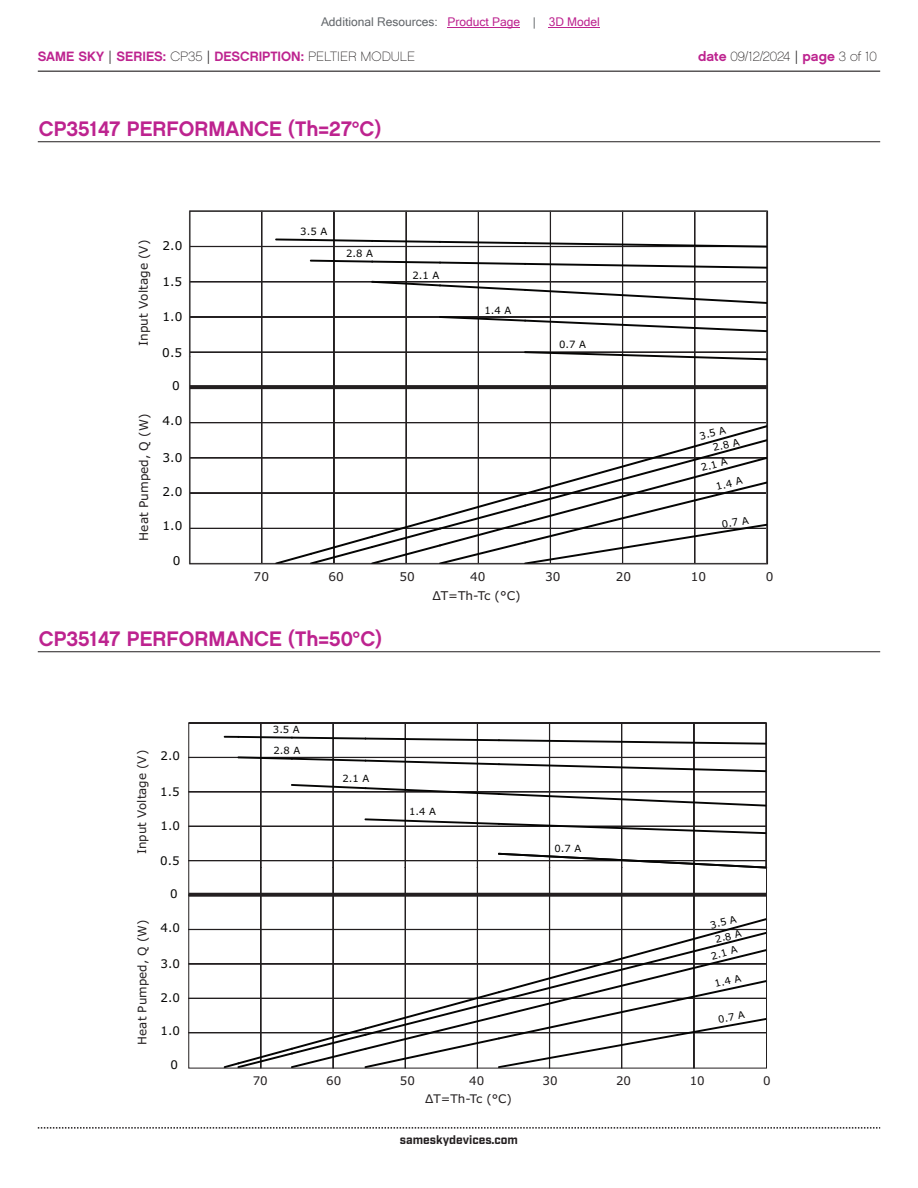
<style>
.page{position:relative;width:918px;height:1188px;background:#fff}
.page>*{position:absolute;margin:0;border:0;box-sizing:border-box;transform-origin:0 0}
.t1{font:21px "Chalet New York Nineteen Sixty";color:#bd238f}
.t2{font:13.5px "Chalet New York Nineteen Sixty";color:#bd238f}
.t3{font:13.5px "Chalet Paris Nineteen Sixty";letter-spacing:-.005em;color:#231f20}
.t4{font:12.15px "Verdana";color:#231f20}
.t5{font:12.15px "Verdana";color:#050504}
.t6{font:12px "Microsoft Sans Serif";color:#63676b}
.t7{font:700 12px "Industry";color:#231f20}
.t8{font:11.85px "Verdana";color:#231f20}
.t9{font:11.85px "Verdana";color:#050504}
.t10{font:10.05px "Verdana";color:#050504}
.t11{font:9.9px/20.7px "Verdana";color:#050504}
.s1{color:#bd238f}
.s2{font-family:"Industry";color:#231f20}
.s3{font-family:"Chalet Paris Nineteen Sixty";color:#231f20}
.s4{font-family:"Chalet New York Nineteen Sixty";color:#bd238f}
.s5{font-family:"Industry"}
</style>
<div class="page">
<hr style="left:38px;top:71px;width:842px;height:1px;background:#231f20">
<svg style="left:38px;top:1127px;width:842px;height:2px"></svg>
<svg style="left:191px;top:213px;width:575px;height:349px"></svg>
<svg style="left:191px;top:385px;width:575px;height:4px;background:#282425"></svg>
<hr style="left:38px;top:141px;width:842px;height:1px;background:#231f20">
<svg style="left:190px;top:724px;width:575px;height:343px"></svg>
<hr style="left:497px;top:868px;width:24px;height:2px;background:#fff">
<svg style="left:190px;top:893px;width:575px;height:4px;background:#322f30"></svg>
<hr style="left:38px;top:651px;width:842px;height:1px;background:#231f20">
<hr style="left:448px;top:27px;width:72px;height:1px;background:#bd238f">
<hr style="left:549px;top:27px;width:51px;height:1px;background:#bd238f">
<p class="t6" style="left:321px;top:15px;width:280px">Additional Resources: <span class="s1">Product Page</span> | <span class="s1">3D Model</span></p>
<p class="t2" style="left:38px;top:47px;width:379px">SAME SKY <span class="s2">|</span> SERIES: <span class="s3">CP35</span> <span class="s2">|</span> DESCRIPTION: <span class="s3">PELTIER MODULE</span></p>
<p class="t3" style="left:698px;top:48px;width:181px"><span class="s4">date</span> 09/12/2024 <span class="s5">|</span> <span class="s4">page</span> 3 of 10</p>
<h1 class="t1" style="left:39px;top:115px;width:344px">CP35147 PERFORMANCE (Th=27°C)</h1>
<p class="t4" style="left:135px;top:346px;width:108px;rotate:-90deg">Input Voltage (V)</p>
<p class="t4" style="left:136px;top:541px;width:128px;rotate:-90deg">Heat Pumped, Q (W)</p>
<p class="t5" style="left:163px;top:237px;width:21px">2.0</p>
<p class="t5" style="left:162px;top:274px;width:21px">1.5</p>
<p class="t5" style="left:163px;top:309px;width:21px">1.0</p>
<p class="t5" style="left:162px;top:344px;width:21px">0.5</p>
<p class="t5" style="left:172px;top:378px;width:9px">0</p>
<p class="t5" style="left:163px;top:413px;width:21px">4.0</p>
<p class="t5" style="left:163px;top:449px;width:21px">3.0</p>
<p class="t5" style="left:163px;top:483px;width:21px">2.0</p>
<p class="t5" style="left:163px;top:517px;width:21px">1.0</p>
<p class="t5" style="left:173px;top:552px;width:9px">0</p>
<p class="t10" style="left:300px;top:224px;width:28px">3.5 A</p>
<p class="t10" style="left:346px;top:247px;width:28px">2.8 A</p>
<p class="t10" style="left:412px;top:269px;width:28px">2.1 A</p>
<p class="t10" style="left:484px;top:304px;width:28px">1.4 A</p>
<p class="t10" style="left:559px;top:337px;width:28px">0.7 A</p>
<p class="t10" style="left:698px;top:429px;width:28px;rotate:-14deg">3.5 A</p>
<p class="t10" style="left:711px;top:441px;width:28px;rotate:-14deg">2.8 A</p>
<p class="t10" style="left:714px;top:480px;width:28px;rotate:-14deg">1.4 A</p>
<p class="t10" style="left:721px;top:518px;width:28px;rotate:-10deg">0.7 A</p>
<p class="t10" style="left:699px;top:461px;width:28px;rotate:-16deg">2.1 A</p>
<p class="t4" style="left:254px;top:568px;width:17px">70</p>
<p class="t4" style="left:329px;top:568px;width:17px">60</p>
<p class="t4" style="left:399px;top:568px;width:17px">50</p>
<p class="t4" style="left:470px;top:568px;width:17px">40</p>
<p class="t4" style="left:545px;top:568px;width:17px">30</p>
<p class="t4" style="left:616px;top:568px;width:17px">20</p>
<p class="t4" style="left:691px;top:568px;width:17px">10</p>
<p class="t4" style="left:766px;top:568px;width:9px">0</p>
<p class="t4" style="left:432px;top:587px;width:90px">ΔT=Th-Tc (°C)</p>
<h1 class="t1" style="left:39px;top:625px;width:345px">CP35147 PERFORMANCE (Th=50°C)</h1>
<p class="t8" style="left:134px;top:854px;width:106px;rotate:-90deg">Input Voltage (V)</p>
<p class="t8" style="left:134px;top:1045px;width:126px;rotate:-90deg">Heat Pumped, Q (W)</p>
<p class="t9" style="left:161px;top:748px;width:21px">2.0</p>
<p class="t9" style="left:160px;top:783px;width:21px">1.5</p>
<p class="t9" style="left:161px;top:818px;width:21px">1.0</p>
<p class="t9" style="left:160px;top:853px;width:21px">0.5</p>
<p class="t9" style="left:170px;top:885px;width:9px">0</p>
<p class="t9" style="left:161px;top:920px;width:21px">4.0</p>
<p class="t9" style="left:161px;top:955px;width:21px">3.0</p>
<p class="t9" style="left:161px;top:989px;width:21px">2.0</p>
<p class="t9" style="left:161px;top:1023px;width:21px">1.0</p>
<p class="t9" style="left:170px;top:1056px;width:9px">0</p>
<p class="t11" style="left:273px;top:719px;width:29px">3.5 A<br>2.8 A</p>
<p class="t11" style="left:342px;top:768px;width:28px">2.1 A</p>
<p class="t11" style="left:409px;top:801px;width:28px">1.4 A</p>
<p class="t11" style="left:555px;top:838px;width:28px">0.7 A</p>
<p class="t11" style="left:708px;top:915px;width:28px;rotate:-14deg">3.5 A</p>
<p class="t11" style="left:713px;top:929px;width:28px;rotate:-13deg">2.8 A</p>
<p class="t11" style="left:708px;top:946px;width:28px;rotate:-15deg">2.1 A</p>
<p class="t11" style="left:712px;top:974px;width:28px;rotate:-14deg">1.4 A</p>
<p class="t11" style="left:716px;top:1009px;width:28px;rotate:-10deg">0.7 A</p>
<p class="t8" style="left:253px;top:1073px;width:17px">70</p>
<p class="t8" style="left:326px;top:1073px;width:17px">60</p>
<p class="t8" style="left:400px;top:1073px;width:17px">50</p>
<p class="t8" style="left:469px;top:1073px;width:17px">40</p>
<p class="t8" style="left:543px;top:1073px;width:17px">30</p>
<p class="t8" style="left:616px;top:1073px;width:17px">20</p>
<p class="t8" style="left:690px;top:1073px;width:17px">10</p>
<p class="t8" style="left:763px;top:1073px;width:9px">0</p>
<p class="t8" style="left:425px;top:1091px;width:88px">ΔT=Th-Tc (°C)</p>
<p class="t7" style="left:400px;top:1132px;width:120px">sameskydevices.com</p>
</div>
